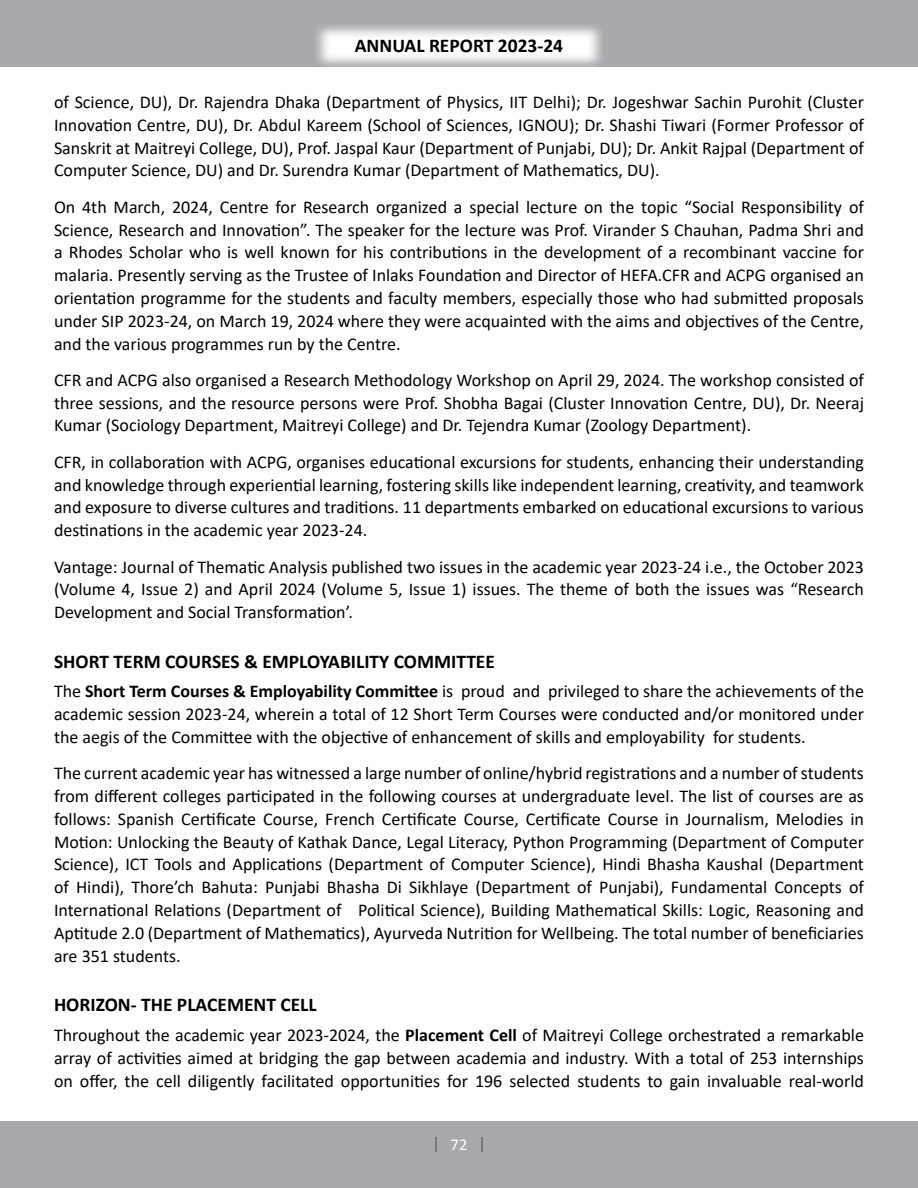
<style>
.page{position:relative;width:918px;height:1188px;background:#fff}
.page>*{position:absolute;margin:0;border:0;box-sizing:border-box;transform-origin:0 0}
.t1{font:700 19.5px "Calibri";color:#000}
.t2{font:18px/22.8px "Calibri";color:#000;text-align:justify}
.t3{font:16.5px "Calibri";color:#fff}
.s1{font-weight:700}
</style>
<div class="page">
<div style="left:0;top:0;width:918px;height:67px;background:#a7a9ac"></div>
<div style="left:0;top:1121px;width:918px;height:67px;background:#a7a9ac"></div>
<img style="left:316px;top:26px;width:286px;height:40px">
<svg style="left:435px;top:1137px;width:2px;height:15px"></svg>
<svg style="left:481px;top:1137px;width:2px;height:15px"></svg>
<p class="t1" style="left:355px;top:33px;width:210px">ANNUAL REPORT 2023-24</p>
<p class="t2" style="left:54px;top:90px;width:811px">of Science, DU), Dr. Rajendra Dhaka (Department of Physics, IIT Delhi); Dr. Jogeshwar Sachin Purohit (Cluster Innovation Centre, DU), Dr. Abdul Kareem (School of Sciences, IGNOU); Dr. Shashi Tiwari (Former Professor of Sanskrit at Maitreyi College, DU), Prof. Jaspal Kaur (Department of Punjabi, DU); Dr. Ankit Rajpal (Department of Computer Science, DU) and Dr. Surendra Kumar (Department of Mathematics, DU).</p>
<p class="t2" style="left:54px;top:195px;width:812px">On 4th March, 2024, Centre for Research organized a special lecture on the topic “Social Responsibility of Science, Research and Innovation”. The speaker for the lecture was Prof. Virander S Chauhan, Padma Shri and a Rhodes Scholar who is well known for his contributions in the development of a recombinant vaccine for malaria. Presently serving as the Trustee of Inlaks Foundation and Director of HEFA.CFR and ACPG organised an orientation programme for the students and faculty members, especially those who had submitted proposals under SIP 2023-24, on March 19, 2024 where they were acquainted with the aims and objectives of the Centre, and the various programmes run by the Centre.</p>
<p class="t2" style="left:54px;top:368px;width:811px">CFR and ACPG also organised a Research Methodology Workshop on April 29, 2024. The workshop consisted of three sessions, and the resource persons were Prof. Shobha Bagai (Cluster Innovation Centre, DU), Dr. Neeraj Kumar (Sociology Department, Maitreyi College) and Dr. Tejendra Kumar (Zoology Department).</p>
<p class="t2" style="left:54px;top:450px;width:812px">CFR, in collaboration with ACPG, organises educational excursions for students, enhancing their understanding and knowledge through experiential learning, fostering skills like independent learning, creativity, and teamwork and exposure to diverse cultures and traditions. 11 departments embarked on educational excursions to various destinations in the academic year 2023-24.</p>
<p class="t2" style="left:54px;top:555px;width:812px">Vantage: Journal of Thematic Analysis published two issues in the academic year 2023-24 i.e., the October 2023 (Volume 4, Issue 2) and April 2024 (Volume 5, Issue 1) issues. The theme of both the issues was “Research Development and Social Transformation’.</p>
<p class="t1" style="left:54px;top:649px;width:443px">SHORT TERM COURSES &amp; EMPLOYABILITY COMMITTEE</p>
<p class="t2" style="left:54px;top:680px;width:811px">The <span class="s1">Short Term Courses &amp; Employability Committee</span> is proud and privileged to share the achievements of the academic session 2023-24, wherein a total of 12 Short Term Courses were conducted and/or monitored under the aegis of the Committee with the objective of enhancement of skills and employability for students.</p>
<p class="t2" style="left:54px;top:761px;width:812px">The current academic year has witnessed a large number of online/hybrid registrations and a number of students from different colleges participated in the following courses at undergraduate level. The list of courses are as follows: Spanish Certificate Course, French Certificate Course, Certificate Course in Journalism, Melodies in Motion: Unlocking the Beauty of Kathak Dance, Legal Literacy, Python Programming (Department of Computer Science), ICT Tools and Applications (Department of Computer Science), Hindi Bhasha Kaushal (Department of Hindi), Thore’ch Bahuta: Punjabi Bhasha Di Sikhlaye (Department of Punjabi), Fundamental Concepts of International Relations (Department of Political Science), Building Mathematical Skills: Logic, Reasoning and Aptitude 2.0 (Department of Mathematics), Ayurveda Nutrition for Wellbeing. The total number of beneficiaries are 351 students.</p>
<p class="t1" style="left:54px;top:993px;width:264px">HORIZON- THE PLACEMENT CELL</p>
<p class="t2" style="left:54px;top:1023px;width:811px">Throughout the academic year 2023-2024, the <span class="s1">Placement Cell</span> of Maitreyi College orchestrated a remarkable array of activities aimed at bridging the gap between academia and industry. With a total of 253 internships on offer, the cell diligently facilitated opportunities for 196 selected students to gain invaluable real-world</p>
<p class="t3" style="left:451px;top:1133px;width:18px">72</p>
</div>
